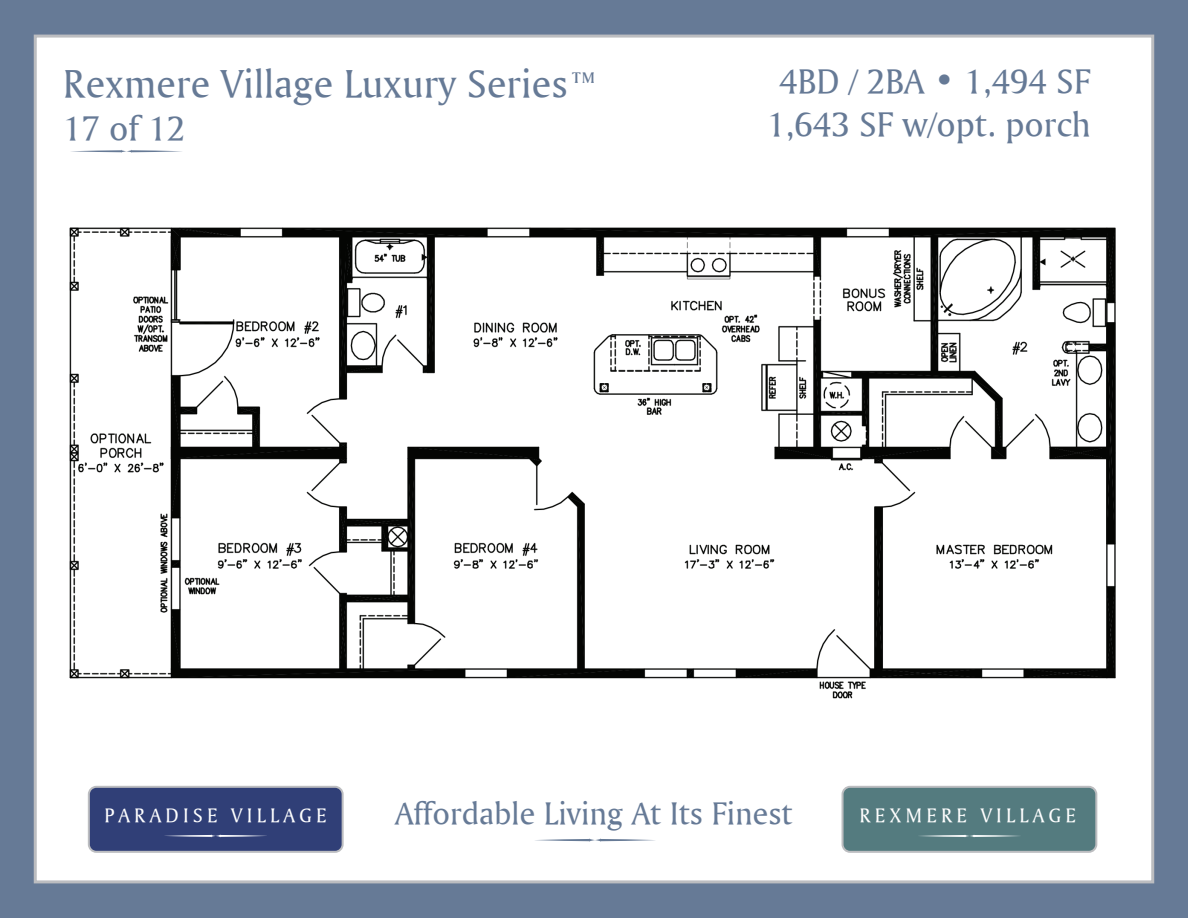
<style>
.page{position:relative;width:1188px;height:918px;background:#667a96}
.page>*{position:absolute;margin:0;border:0;box-sizing:border-box;transform-origin:0 0}
.t1{font:40.95px "Ameretto Normal";color:#667a96}
.t2{font:36px/43.2px "Ameretto Normal";color:#667a96;text-align:center}
.t3{font:32.85px "Ameretto Normal";color:#667a96}
.t4{font:20.55px "Ameretto Normal";letter-spacing:.205em;color:#fff}
.s1{font-size:37.5px}
</style>
<div class="page">
<div style="left:34px;top:35px;width:1120px;height:848px;background:#fff;border:3px solid #bcbdc0"></div>
<img style="left:69px;top:227px;width:1047px;height:472px">
<div style="left:843px;top:787px;width:253px;height:65px;background:#547b7f;border-radius:8px"></div>
<div style="left:842px;top:786px;width:255px;height:67px;border:2px solid #bcbdc0;border-radius:8px"></div>
<svg style="left:919px;top:834px;width:101px;height:3px"></svg>
<div style="left:89px;top:787px;width:254px;height:65px;background:#303f77;border-radius:8px"></div>
<div style="left:88px;top:786px;width:256px;height:67px;border:2px solid #bcbdc0;border-radius:8px"></div>
<svg style="left:165px;top:834px;width:102px;height:3px"></svg>
<svg style="left:535px;top:838px;width:120px;height:4px"></svg>
<svg style="left:71px;top:150px;width:111px;height:3px"></svg>
<p class="t1" style="left:63px;top:58px;width:530px">Rexmere Village Luxury Series<span class="s1">™</span></p>
<p class="t2" style="left:63px;top:105px;width:123px">17 of 12</p>
<p class="t2" style="left:767px;top:59px;width:325px">4BD / 2BA • 1,494 SF<br>1,643 SF w/opt. porch</p>
<p class="t4" style="left:104px;top:803px;width:224px">PARADISE VILLAGE</p>
<p class="t3" style="left:395px;top:794px;width:399px">Affordable Living At Its Finest</p>
<p class="t4" style="left:859px;top:803px;width:218px">REXMERE VILLAGE</p>
</div>
